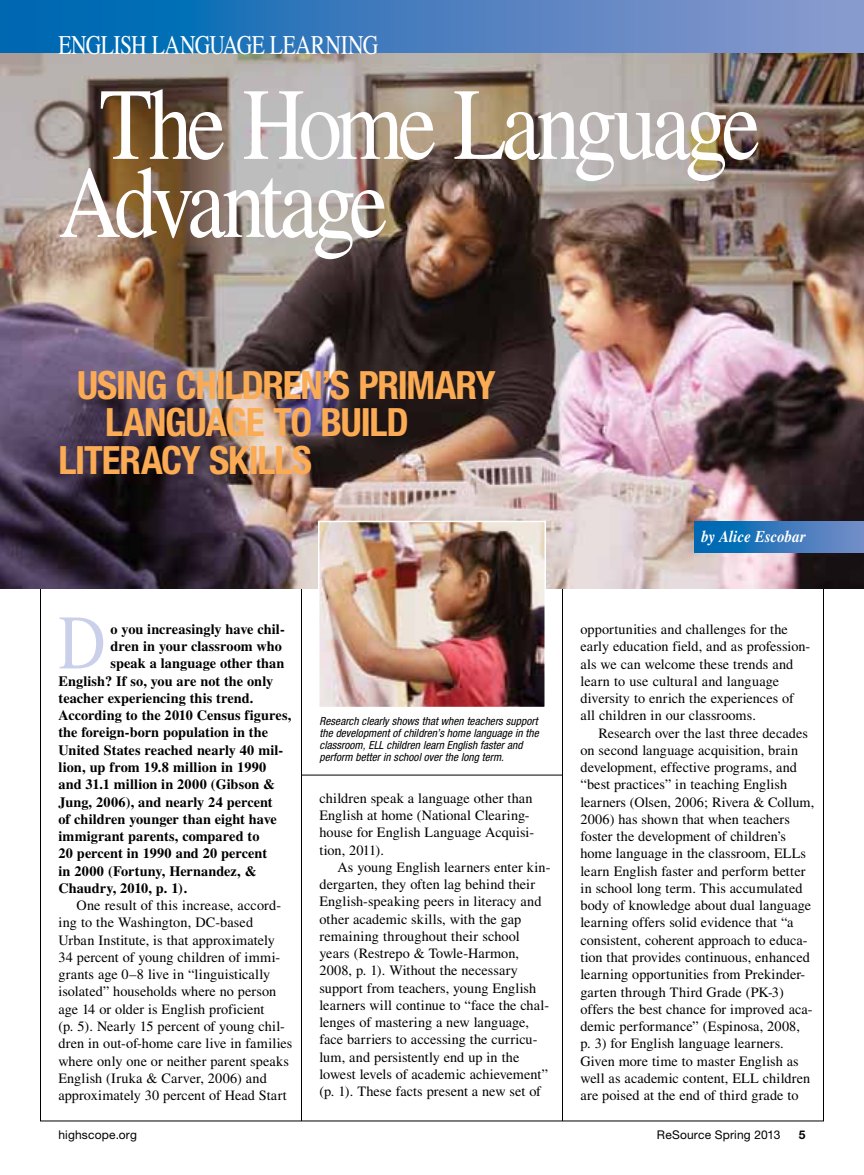
<style>
.page{position:relative;width:864px;height:1175px;background:#fff}
.page>*{position:absolute;margin:0;border:0;box-sizing:border-box;transform-origin:0 0}
.t1{font:102px/78px "Times";letter-spacing:-.065em;color:#fff;scale:.85 1}
.t2{font:76.8px "Times";color:#cad0ea;scale:.85 1}
.t3{font:700 condensed 39px "Helvetica Neue";letter-spacing:-.03em;color:#faab54}
.t4{font:27px "Times";letter-spacing:-.025em;color:#fff;scale:.8 1}
.t5{font:italic 700 16.5px "Times";letter-spacing:.005em;color:#fff;scale:.9 1}
.t6{font:14.25px/17.2px "Times";letter-spacing:.005em;color:#000}
.t7{font:700 14.25px "Times";letter-spacing:.005em;color:#000}
.t8{font:12px "Helvetica Neue";letter-spacing:.015em;color:#000}
.t9{font:700 12px "Helvetica Neue";color:#000}
.t10{font:italic condensed 11.25px/12px "Helvetica Neue";letter-spacing:.005em;color:#000}
</style>
<div class="page">
<svg style="left:0;top:0;width:864px;height:54px;background:#447fbe"></svg>
<hr style="left:301px;top:144px;width:1px;height:976px;background:#000">
<hr style="left:562px;top:144px;width:1px;height:976px;background:#000">
<img style="left:0;top:54px;width:864px;height:534px">
<svg style="left:694px;top:521px;width:170px;height:31px;background:#3379bb"></svg>
<img style="left:321px;top:524px;width:222px;height:181px">
<div style="left:318px;top:521px;width:228px;height:187px;border:2px solid #fff"></div>
<hr style="left:302px;top:774px;width:260px;height:1px;background:#000">
<h3 class="t4" style="left:58px;top:30px;width:401px">ENGLISH LANGUAGE LEARNING</h3>
<h1 class="t1" style="left:58px;top:85px;width:827px;text-indent:41px">The Home Language<br>Advantage</h1>
<h3 class="t3" style="left:77px;top:361px;width:420px">USING CHILDREN’S PRIMARY</h3>
<h3 class="t3" style="left:105px;top:398px;width:305px">LANGUAGE TO BUILD</h3>
<h3 class="t3" style="left:58px;top:436px;width:255px">LITERACY SKILLS</h3>
<h2 class="t2" style="left:58px;top:599px;width:57px">D</h2>
<p class="t7" style="left:111px;top:620px;width:176px">o you increasingly have chil-</p>
<p class="t7" style="left:111px;top:638px;width:173px">dren in your classroom who</p>
<p class="t7" style="left:111px;top:655px;width:175px">speak a language other than</p>
<p class="t7" style="left:59px;top:672px;width:216px">English? If so, you are not the only</p>
<p class="t7" style="left:59px;top:689px;width:196px">teacher experiencing this trend.</p>
<p class="t7" style="left:59px;top:707px;width:234px">According to the 2010 Census figures,</p>
<p class="t7" style="left:59px;top:724px;width:211px">the foreign-born population in the</p>
<p class="t7" style="left:59px;top:741px;width:226px">United States reached nearly 40 mil-</p>
<p class="t7" style="left:59px;top:758px;width:209px">lion, up from 19.8 million in 1990</p>
<p class="t7" style="left:59px;top:776px;width:218px">and 31.1 million in 2000 (Gibson &amp;</p>
<p class="t7" style="left:59px;top:793px;width:216px">Jung, 2006), and nearly 24 percent</p>
<p class="t7" style="left:59px;top:810px;width:220px">of children younger than eight have</p>
<p class="t7" style="left:59px;top:827px;width:203px">immigrant parents, compared to</p>
<p class="t7" style="left:59px;top:845px;width:210px">20 percent in 1990 and 20 percent</p>
<p class="t7" style="left:59px;top:862px;width:200px">in 2000 (Fortuny, Hernandez, &amp;</p>
<p class="t7" style="left:59px;top:879px;width:130px">Chaudry, 2010, p. 1).</p>
<p class="t6" style="left:58px;top:896px;width:235px;text-indent:18px">One result of this increase, accord&shy;ing to the Washington, DC-based Urban Institute, is that approximately 34 percent of young children of immi&shy;grants age 0–8 live in “linguistically isolated” households where no person age 14 or older is English proficient<br>(p. 5). Nearly 15 percent of young chil&shy;dren in out-of-home care live in families where only one or neither parent speaks English (Iruka &amp; Carver, 2006) and approximately 30 percent of Head Start</p>
<p class="t10" style="left:320px;top:715px;width:221px">Research clearly shows that when teachers support the development of children’s home language in the classroom, ELL children learn English faster and perform better in school over the long term.</p>
<p class="t6" style="left:319px;top:789px;width:216px">children speak a language other than<br>English at home (National Clearing&shy;house for English Language Acquisi&shy;tion, 2011).</p>
<p class="t6" style="left:319px;top:858px;width:232px;text-indent:18px">As young English learners enter kin&shy;dergarten, they often lag behind their English-speaking peers in literacy and other academic skills, with the gap remaining throughout their school years (Restrepo &amp; Towle-Harmon, 2008, p. 1). Without the necessary support from teachers, young English learners will continue to “face the chal&shy;lenges of mastering a new language, face barriers to accessing the curricu&shy;lum, and persistently end up in the lowest levels of academic achievement” (p. 1). These facts present a new set of</p>
<p class="t5" style="left:701px;top:526px;width:117px">by Alice Escobar</p>
<p class="t6" style="left:580px;top:620px;width:231px">opportunities and challenges for the early education field, and as profession&shy;als we can welcome these trends and learn to use cultural and language diversity to enrich the experiences of all children in our classrooms.</p>
<p class="t6" style="left:580px;top:724px;width:235px;text-indent:18px">Research over the last three decades on second language acquisition, brain development, effective programs, and “best practices” in teaching English learners (Olsen, 2006; Rivera &amp; Collum, 2006) has shown that when teachers foster the development of children’s home language in the classroom, ELLs learn English faster and perform better in school long term. This accumulated body of knowledge about dual language learning offers solid evidence that “a consistent, coherent approach to educa&shy;tion that provides continuous, enhanced learning opportunities from Prekinder&shy;garten through Third Grade (PK-3) offers the best chance for improved aca&shy;demic performance” (Espinosa, 2008,<br>p. 3) for English language learners.<br>Given more time to master English as well as academic content, ELL children are poised at the end of third grade to</p>
<p class="t8" style="left:58px;top:1127px;width:80px">highscope.org</p>
<p class="t8" style="left:657px;top:1127px;width:125px">ReSource Spring 2013</p>
<p class="t9" style="left:799px;top:1126px;width:8px">5</p>
</div>
